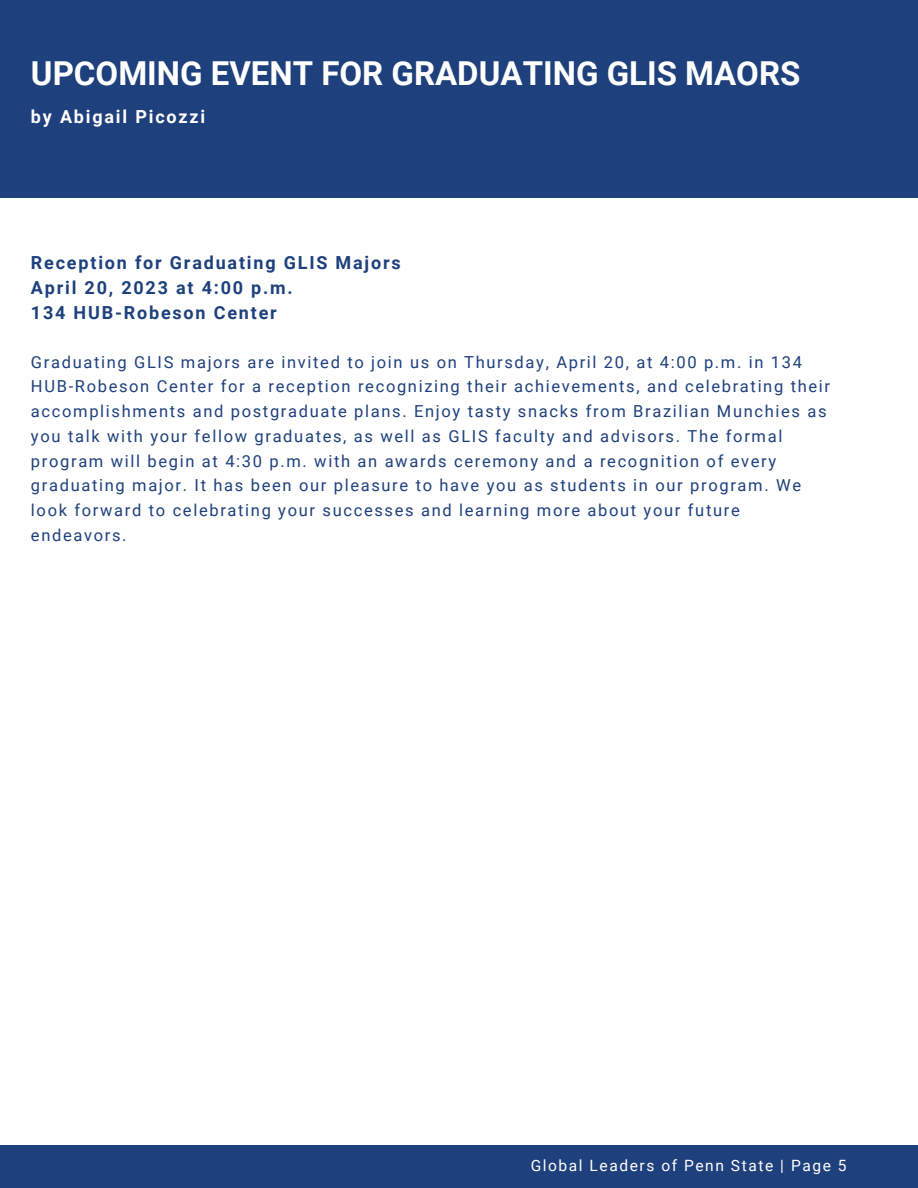
<style>
.page{position:relative;width:918px;height:1188px;background:#fff}
.page>*{position:absolute;margin:0;border:0;box-sizing:border-box;transform-origin:0 0}
.t1{font:700 33px "Roboto";color:#fff}
.t2{font:700 18px/24.8px "Roboto";letter-spacing:.1em;color:#1e407c}
.t3{font:700 18px "Roboto";letter-spacing:.1em;color:#fff}
.t4{font:16.5px/24.8px "Roboto";letter-spacing:.1em;color:#1e407c}
.t5{font:15.6px "Roboto";letter-spacing:.1em;color:#fff}
</style>
<div class="page">
<div style="left:0;top:1145px;width:918px;height:43px;background:#1e407c"></div>
<div style="left:0;top:0;width:918px;height:197px;background:#1e407c"></div>
<h1 class="t1" style="left:31px;top:54px;width:771px">UPCOMING EVENT FOR GRADUATING GLIS MAORS</h1>
<p class="t3" style="left:31px;top:107px;width:176px">by Abigail Picozzi</p>
<p class="t2" style="left:31px;top:251px;width:371px">Reception for Graduating GLIS Majors<br>April 20, 2023 at 4:00 p.m.<br>134 HUB-Robeson Center</p>
<p class="t4" style="left:31px;top:350px;width:801px">Graduating GLIS majors are invited to join us on Thursday, April 20, at 4:00 p.m. in 134<br>HUB-Robeson Center for a reception recognizing their achievements, and celebrating their accomplishments and postgraduate plans. Enjoy tasty snacks from Brazilian Munchies as you talk with your fellow graduates, as well as GLIS faculty and advisors. The formal program will begin at 4:30 p.m. with an awards ceremony and a recognition of every graduating major. It has been our pleasure to have you as students in our program. We look forward to celebrating your successes and learning more about your future endeavors.</p>
<p class="t5" style="left:531px;top:1156px;width:317px">Global Leaders of Penn State | Page 5</p>
</div>
